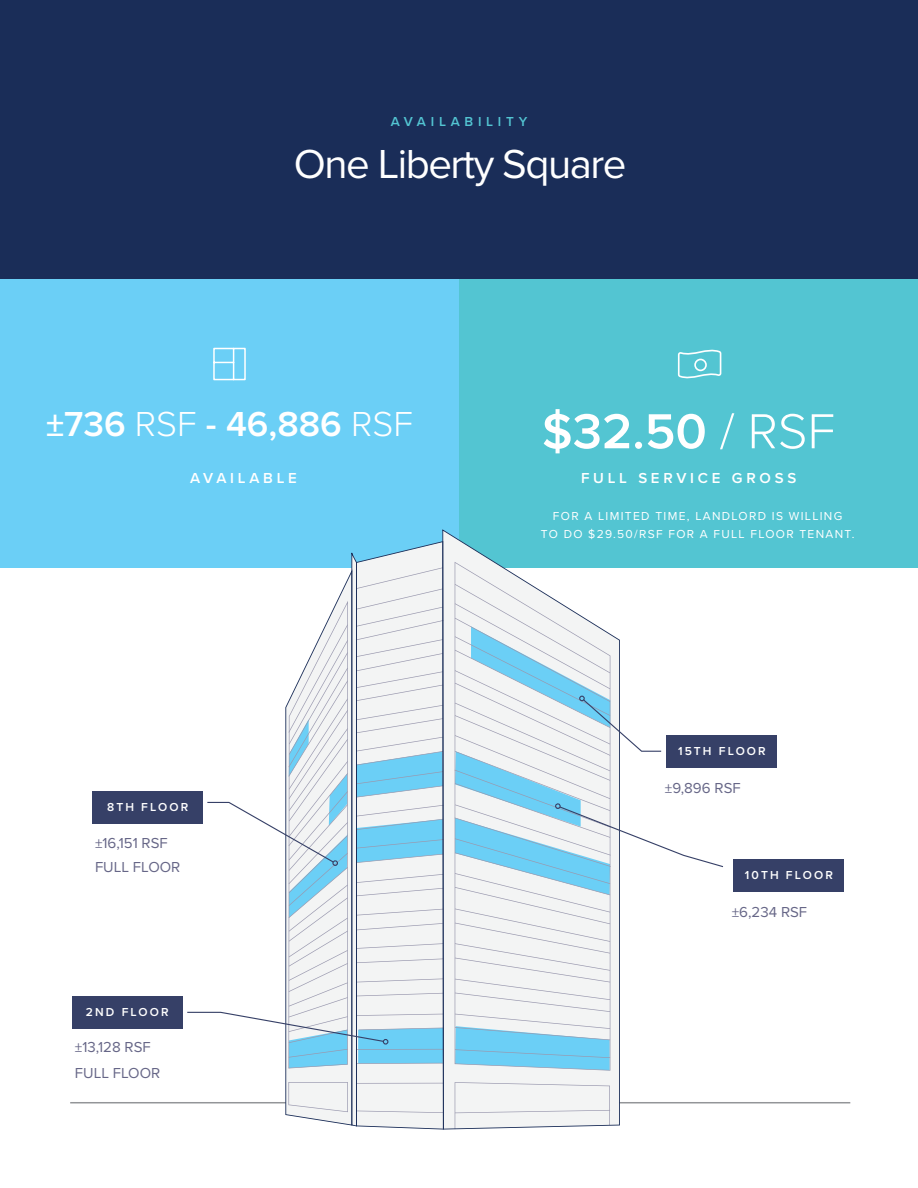
<style>
.page{position:relative;width:918px;height:1188px;background:#fff}
.page>*{position:absolute;margin:0;border:0;box-sizing:border-box;transform-origin:0 0}
.t1{font:600 51px "Proxima Nova";color:#fff}
.t2{font:42px "Proxima Nova";letter-spacing:-.035em;color:#fff}
.t3{font:600 36px "Proxima Nova";color:#fff}
.t4{font:15px "Proxima Nova";color:#666687}
.t5{font:600 15px "Proxima Nova";letter-spacing:.25em;color:#fff}
.t6{font:600 13.5px "Proxima Nova";letter-spacing:.35em;color:#53c5d2}
.t7{font:12px/18px "Proxima Nova";letter-spacing:.11em;color:#fff;text-align:center}
.t8{font:600 12px "Proxima Nova";letter-spacing:.175em;color:#fff}
.s1{font-weight:300}
</style>
<div class="page">
<hr style="left:70px;top:1102px;width:780px;height:1px;background:#939598">
<div style="left:0;top:0;width:918px;height:286px;background:#1a2d58"></div>
<div style="left:459px;top:279px;width:459px;height:289px;background:#53c5d2"></div>
<div style="left:0;top:279px;width:459px;height:289px;background:#6bcff6"></div>
<svg style="left:213px;top:347px;width:33px;height:34px"></svg>
<svg style="left:677px;top:349px;width:45px;height:30px"></svg>
<svg style="left:356px;top:541px;width:86px;height:589px"></svg>
<svg style="left:442px;top:529px;width:178px;height:601px;fill:#f3f4f4"></svg>
<div style="left:72px;top:996px;width:111px;height:33px;background:#364067"></div>
<div style="left:667px;top:735px;width:110px;height:33px;background:#364067"></div>
<svg style="left:186px;top:553px;width:257px;height:573px"></svg>
<div style="left:92px;top:791px;width:111px;height:33px;background:#364067"></div>
<div style="left:734px;top:860px;width:110px;height:32px;background:#364067"></div>
<svg style="left:455px;top:584px;width:268px;height:486px"></svg>
<p class="t6" style="left:391px;top:111px;width:138px">AVAILABILITY</p>
<p class="t2" style="left:294px;top:132px;width:334px">One Liberty Square</p>
<p class="t3" style="left:46px;top:398px;width:368px">±736 <span class="s1">RSF</span> - 46,886 <span class="s1">RSF</span></p>
<p class="t1" style="left:542px;top:393px;width:295px">$32.50 <span class="s1">/ RSF</span></p>
<p class="t5" style="left:190px;top:466px;width:108px">AVAILABLE</p>
<p class="t5" style="left:581px;top:466px;width:217px">FULL SERVICE GROSS</p>
<p class="t7" style="left:541px;top:506px;width:315px">FOR A LIMITED TIME, LANDLORD IS WILLING<br>TO DO $29.50/RSF FOR A FULL FLOOR TENANT.</p>
<p class="t8" style="left:678px;top:742px;width:89px">15TH FLOOR</p>
<p class="t8" style="left:107px;top:798px;width:82px">8TH FLOOR</p>
<p class="t4" style="left:95px;top:832px;width:74px">±16,151 RSF</p>
<p class="t4" style="left:95px;top:855px;width:87px">FULL FLOOR</p>
<p class="t8" style="left:86px;top:1003px;width:84px">2ND FLOOR</p>
<p class="t4" style="left:75px;top:1036px;width:77px">±13,128 RSF</p>
<p class="t4" style="left:75px;top:1062px;width:87px">FULL FLOOR</p>
<p class="t4" style="left:665px;top:777px;width:77px">±9,896 RSF</p>
<p class="t8" style="left:745px;top:866px;width:90px">10TH FLOOR</p>
<p class="t4" style="left:732px;top:901px;width:77px">±6,234 RSF</p>
</div>
